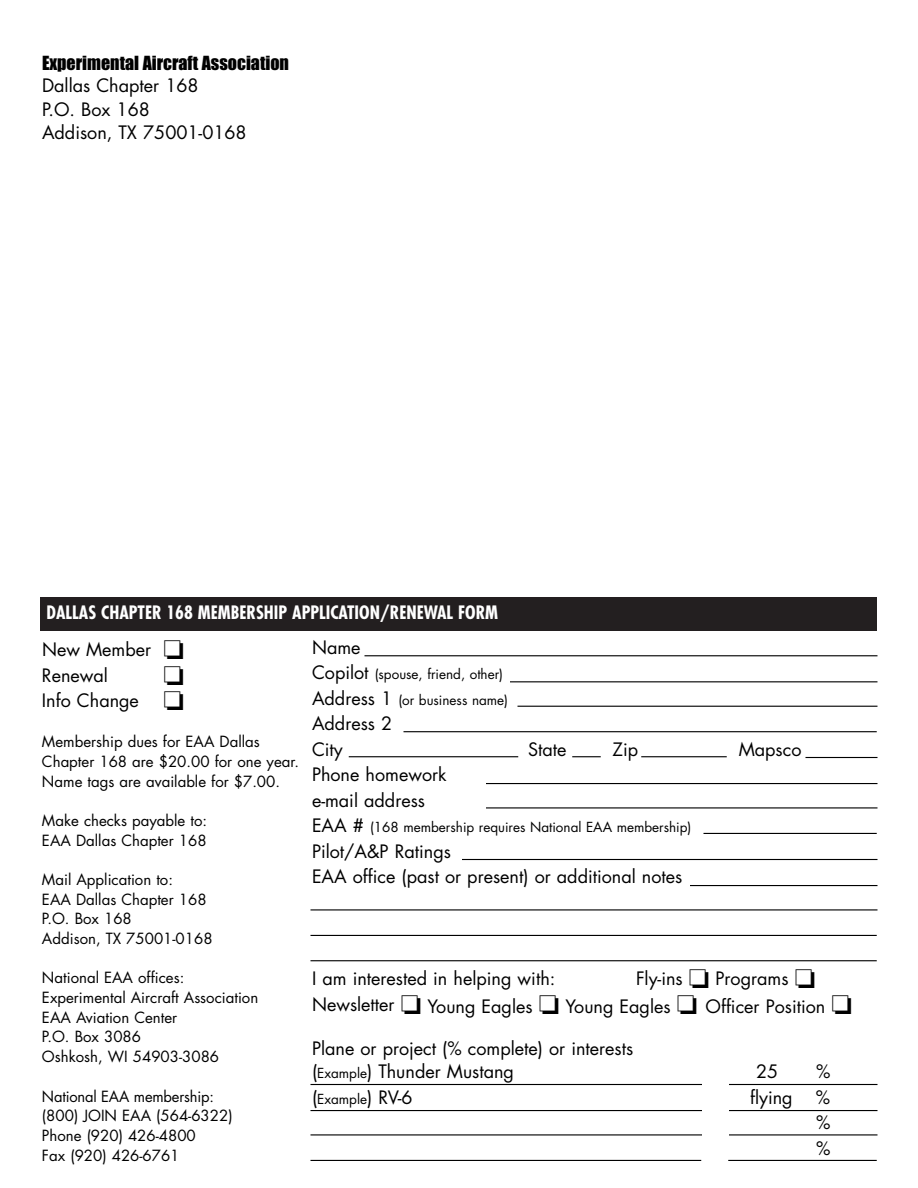
<style>
.page{position:relative;width:918px;height:1188px;background:#fff}
.page>*{position:absolute;margin:0;border:0;box-sizing:border-box;transform-origin:0 0}
.t1{font:18px/25.5px "Futura";color:#000}
.t2{font:700 condensed 18px/37.5px "Futura";color:#fff}
.t3{font:18px "Impact";color:#000}
.t4{font:15px/19.6px "Futura";color:#000}
.t5{font:13.5px/25.5px "Futura";color:#000}
.s1{font-weight:400;font-stretch:normal;color:#000}
.s2{color:#000}
.s3{font-size:18px}
.s4{font-size:13.5px}
</style>
<div class="page">
<div style="left:40px;top:597px;width:838px;height:34px;background:#231f20"></div>
<hr style="left:310px;top:1084px;width:392px;height:1px;background:#000">
<hr style="left:729px;top:1084px;width:149px;height:1px;background:#000">
<hr style="left:310px;top:1110px;width:392px;height:1px;background:#000">
<hr style="left:729px;top:1110px;width:149px;height:1px;background:#000">
<hr style="left:310px;top:1134px;width:392px;height:1px;background:#000">
<hr style="left:729px;top:1134px;width:149px;height:1px;background:#000">
<hr style="left:310px;top:1160px;width:391px;height:1px;background:#000">
<hr style="left:728px;top:1160px;width:149px;height:1px;background:#000">
<hr style="left:364px;top:655px;width:514px;height:1px;background:#000">
<hr style="left:510px;top:681px;width:368px;height:1px;background:#000">
<hr style="left:518px;top:706px;width:360px;height:1px;background:#000">
<hr style="left:404px;top:731px;width:473px;height:1px;background:#000">
<hr style="left:806px;top:757px;width:72px;height:1px;background:#000">
<hr style="left:486px;top:783px;width:392px;height:1px;background:#000">
<hr style="left:486px;top:807px;width:392px;height:1px;background:#000">
<hr style="left:704px;top:833px;width:173px;height:1px;background:#000">
<hr style="left:641px;top:756px;width:86px;height:1px;background:#000">
<svg style="left:572px;top:756px;width:29px;height:1px"></svg>
<hr style="left:349px;top:756px;width:169px;height:1px;background:#000">
<hr style="left:462px;top:859px;width:416px;height:1px;background:#000">
<hr style="left:690px;top:885px;width:188px;height:1px;background:#000">
<hr style="left:310px;top:909px;width:568px;height:1px;background:#000">
<hr style="left:310px;top:935px;width:567px;height:1px;background:#000">
<hr style="left:310px;top:960px;width:567px;height:1px;background:#000">
<p class="t3" style="left:42px;top:57px;width:249px">Experimental Aircraft Association</p>
<p class="t1" style="left:42px;top:75px;width:206px;line-height:23.7px">Dallas Chapter 168<br>P.O. Box 168<br>Addison, TX 75001-0168</p>
<p class="t2" style="left:42px;top:595px;width:458px">DALLAS CHAPTER 168 MEMBERSHIP APPLICATION/RENEWAL FORM<br><span class="s1">New Member</span> <span class="s2">❏</span></p>
<p class="t1" style="left:42px;top:664px;width:68px">Renewal</p>
<p class="t1" style="left:42px;top:690px;width:144px">Info Change ❏</p>
<p class="t4" style="left:42px;top:733px;width:259px">Membership dues for EAA Dallas<br>Chapter 168 are $20.00 for one year.<br>Name tags are available for $7.00.</p>
<p class="t4" style="left:42px;top:812px;width:167px">Make checks payable to:<br>EAA Dallas Chapter 168</p>
<p class="t4" style="left:42px;top:871px;width:172px">Mail Application to:<br>EAA Dallas Chapter 168<br>P.O. Box 168<br>Addison, TX 75001-0168</p>
<p class="t4" style="left:42px;top:969px;width:218px">National EAA offices:<br>Experimental Aircraft Association<br>EAA Aviation Center<br>P.O. Box 3086<br>Oshkosh, WI 54903-3086</p>
<p class="t4" style="left:42px;top:1087px;width:192px">National EAA membership: (800) JOIN EAA (564-6322)<br>Phone (920) 426-4800<br>Fax (920) 426-6761</p>
<p class="t1" style="left:312px;top:636px;width:50px">Name</p>
<p class="t5" style="left:312px;top:663px;width:198px"><span class="s3">Copilot</span> (spouse, friend, other)<br><span class="s3">Address 1</span> (or business name)</p>
<p class="t1" style="left:312px;top:713px;width:82px">Address 2<br>City</p>
<p class="t1" style="left:528px;top:738px;width:40px">State</p>
<p class="t1" style="left:612px;top:738px;width:27px">Zip</p>
<p class="t1" style="left:739px;top:738px;width:64px">Mapsco</p>
<p class="t1" style="left:312px;top:764px;width:136px">Phone homework e-mail address</p>
<p class="t5" style="left:312px;top:816px;width:381px"><span class="s3">EAA #</span> (168 membership requires National EAA membership)</p>
<p class="t1" style="left:312px;top:840px;width:372px">Pilot/A&amp;P Ratings<br>EAA office (past or present) or additional notes</p>
<p class="t1" style="left:312px;top:967px;width:542px;line-height:27.5px;text-indent:324px">Fly-ins ❏ Programs ❏<br>Newsletter ❏ Young Eagles ❏ Young Eagles ❏ Officer Position ❏</p>
<p class="t1" style="left:312px;top:1038px;width:323px;line-height:23.5px">Plane or project (% complete) or interests (<span class="s4">Example</span>) Thunder Mustang</p>
<p class="t1" style="left:312px;top:968px;width:245px">I am interested in helping with:</p>
<p class="t1" style="left:756px;top:1061px;width:24px">25</p>
<p class="t1" style="left:816px;top:1061px;width:16px">%</p>
<p class="t5" style="left:312px;top:1087px;width:102px"><span class="s3">(</span>Example<span class="s3">) RV-6</span></p>
<p class="t1" style="left:750px;top:1086px;width:44px">flying</p>
<p class="t1" style="left:816px;top:1086px;width:16px;text-align:justify">% % %</p>
</div>
